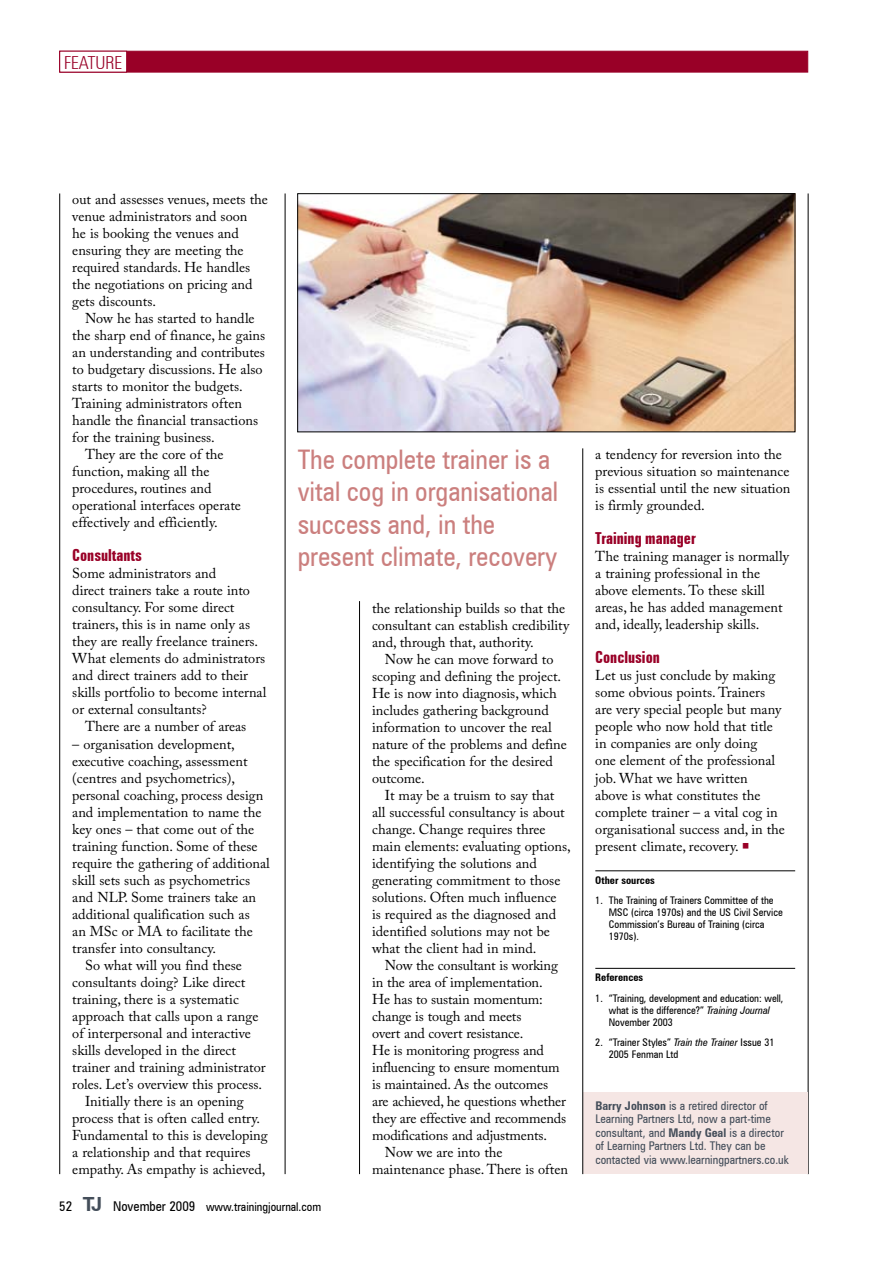
<style>
.page{position:relative;width:893px;height:1263px;background:#fff}
.page>*{position:absolute;margin:0;border:0;box-sizing:border-box;transform-origin:0 0}
.t1{font:condensed 27px/32.4px "Zurich BT";color:#cb7f7e}
.t2{font:300 condensed 18px "Zurich BT";color:#990027}
.t3{font:700 extra-condensed 16.5px "Zurich BT";color:#990027}
.t4{font:14.25px/17px "Adobe Caslon Pro";color:#000}
.t5{font:condensed 12px/13.5px "Zurich BT";color:#444e5a}
.t6{font:condensed 12px "Zurich BT";color:#000}
.t7{font:condensed 10.5px/12px "Zurich BT";color:#000}
.t8{font:700 condensed 10.5px "Zurich BT";color:#000}
.s1{font-size:13.5px}
.s2{font-weight:700;font-stretch:normal;font-size:19.5px;color:#444e5a}
.s3{color:#990027}
.s4{font-style:italic}
.s5{font-weight:700}
</style>
<div class="page">
<hr style="left:285px;top:193px;width:1px;height:981px;background:#000">
<hr style="left:808px;top:193px;width:1px;height:981px;background:#000">
<hr style="left:59px;top:193px;width:1px;height:981px;background:#000">
<div style="left:60px;top:51px;width:748px;height:21px;background:#990027;border:1px solid #990027"></div>
<div style="left:60px;top:51px;width:67px;height:21px;background:#fff"></div>
<div style="left:583px;top:1092px;width:225px;height:82px;background:#f5e6e4"></div>
<img style="left:299px;top:195px;width:494px;height:235px">
<div style="left:297px;top:193px;width:498px;height:239px;border:1px solid #000"></div>
<hr style="left:359px;top:601px;width:1px;height:573px;background:#000">
<hr style="left:582px;top:448px;width:1px;height:726px;background:#000">
<hr style="left:595px;top:870px;width:200px;height:1px;background:#000">
<hr style="left:595px;top:968px;width:200px;height:1px;background:#000">
<p class="t2" style="left:64px;top:51px;width:60px">FEATURE</p>
<p class="t4" style="left:72px;top:191px;width:197px">out and assesses venues, meets the venue administrators and soon<br>he is booking the venues and ensuring they are meeting the required standards. He handles the negotiations on pricing and gets discounts.</p>
<p class="t4" style="left:85px;top:310px;width:171px">Now he has started to handle</p>
<p class="t4" style="left:72px;top:327px;width:194px">the sharp end of finance, he gains</p>
<p class="t4" style="left:72px;top:344px;width:194px">an understanding and contributes</p>
<p class="t4" style="left:72px;top:361px;width:192px">to budgetary discussions. He also</p>
<p class="t4" style="left:72px;top:378px;width:172px">starts to monitor the budgets.</p>
<p class="t4" style="left:72px;top:395px;width:171px">Training administrators often</p>
<p class="t4" style="left:72px;top:412px;width:187px">handle the financial transactions</p>
<p class="t4" style="left:72px;top:429px;width:144px">for the training business.</p>
<p class="t4" style="left:85px;top:446px;width:140px">They are the core of the</p>
<p class="t4" style="left:72px;top:463px;width:139px">function, making all the</p>
<p class="t4" style="left:72px;top:480px;width:141px">procedures, routines and</p>
<p class="t4" style="left:72px;top:497px;width:170px">operational interfaces operate</p>
<p class="t4" style="left:72px;top:514px;width:147px">effectively and efficiently.</p>
<p class="t3" style="left:72px;top:546px;width:71px">Consultants</p>
<p class="t4" style="left:72px;top:565px;width:196px">Some administrators and<br>direct trainers take a route into consultancy. For some direct trainers, this is in name only as they are really freelance trainers.<br>What elements do administrators and direct trainers add to their skills portfolio to become internal or external consultants?</p>
<p class="t4" style="left:85px;top:718px;width:163px">There are a number of areas</p>
<p class="t4" style="left:72px;top:735px;width:164px">– organisation development,</p>
<p class="t4" style="left:72px;top:752px;width:177px">executive coaching, assessment</p>
<p class="t4" style="left:72px;top:769px;width:164px">(centres and psychometrics),</p>
<p class="t4" style="left:72px;top:786px;width:193px">personal coaching, process design</p>
<p class="t4" style="left:72px;top:803px;width:191px">and implementation to name the</p>
<p class="t4" style="left:72px;top:820px;width:184px">key ones – that come out of the</p>
<p class="t4" style="left:72px;top:837px;width:187px">training function. Some of these</p>
<p class="t4" style="left:72px;top:854px;width:199px">require the gathering of additional</p>
<p class="t4" style="left:72px;top:871px;width:179px">skill sets such as psychometrics</p>
<p class="t4" style="left:72px;top:888px;width:185px">and NLP. Some trainers take an</p>
<p class="t4" style="left:72px;top:905px;width:179px">additional qualification such as</p>
<p class="t4" style="left:72px;top:922px;width:182px">an MSc or MA to facilitate the</p>
<p class="t4" style="left:72px;top:939px;width:145px">transfer into consultancy.</p>
<p class="t4" style="left:85px;top:956px;width:158px">So what will you find these</p>
<p class="t4" style="left:72px;top:973px;width:175px">consultants doing? Like direct</p>
<p class="t4" style="left:72px;top:990px;width:168px">training, there is a systematic</p>
<p class="t4" style="left:72px;top:1007px;width:188px">approach that calls upon a range</p>
<p class="t4" style="left:72px;top:1024px;width:180px">of interpersonal and interactive</p>
<p class="t4" style="left:72px;top:1041px;width:165px">skills developed in the direct</p>
<p class="t4" style="left:72px;top:1058px;width:195px">trainer and training administrator</p>
<p class="t4" style="left:72px;top:1075px;width:191px">roles. Let’s overview this process.</p>
<p class="t4" style="left:85px;top:1092px;width:160px">Initially there is an opening</p>
<p class="t4" style="left:72px;top:1109px;width:189px">process that is often called entry.</p>
<p class="t4" style="left:72px;top:1126px;width:197px">Fundamental to this is developing</p>
<p class="t4" style="left:72px;top:1143px;width:180px">a relationship and that requires</p>
<p class="t4" style="left:72px;top:1160px;width:195px">empathy. As empathy is achieved,</p>
<h1 class="t1" style="left:298px;top:443px;width:262px">The complete trainer is a vital cog in organisational success and, in the present climate, recovery</h1>
<p class="t4" style="left:372px;top:599px;width:199px">the relationship builds so that the consultant can establish credibility and, through that, authority.</p>
<p class="t4" style="left:372px;top:650px;width:196px;text-indent:13px">Now he can move forward to scoping and defining the project.<br>He is now into diagnosis, which includes gathering background information to uncover the real nature of the problems and define the specification for the desired outcome.</p>
<p class="t4" style="left:372px;top:786px;width:200px;text-indent:13px">It may be a truism to say that all successful consultancy is about change. Change requires three main elements: evaluating options, identifying the solutions and generating commitment to those solutions. Often much influence<br>is required as the diagnosed and identified solutions may not be what the client had in mind.</p>
<p class="t4" style="left:385px;top:956px;width:175px">Now the consultant is working</p>
<p class="t4" style="left:372px;top:973px;width:172px">in the area of implementation.</p>
<p class="t4" style="left:372px;top:990px;width:172px">He has to sustain momentum:</p>
<p class="t4" style="left:372px;top:1007px;width:151px">change is tough and meets</p>
<p class="t4" style="left:372px;top:1024px;width:153px">overt and covert resistance.</p>
<p class="t4" style="left:372px;top:1041px;width:173px">He is monitoring progress and</p>
<p class="t4" style="left:372px;top:1059px;width:189px">influencing to ensure momentum</p>
<p class="t4" style="left:372px;top:1076px;width:178px">is maintained. As the outcomes</p>
<p class="t4" style="left:372px;top:1093px;width:195px">are achieved, he questions whether</p>
<p class="t4" style="left:372px;top:1110px;width:196px">they are effective and recommends</p>
<p class="t4" style="left:372px;top:1127px;width:177px">modifications and adjustments.</p>
<p class="t4" style="left:385px;top:1144px;width:119px">Now we are into the</p>
<p class="t4" style="left:372px;top:1161px;width:198px">maintenance phase. There is often</p>
<p class="t6" style="left:59px;top:1199px;width:263px"><span class="s1">52</span> <span class="s2">TJ</span> <span class="s1">November 2009</span> www.trainingjournal.com</p>
<p class="t4" style="left:595px;top:446px;width:197px">a tendency for reversion into the previous situation so maintenance is essential until the new situation is firmly grounded.</p>
<p class="t3" style="left:595px;top:529px;width:102px">Training manager</p>
<p class="t4" style="left:595px;top:548px;width:195px">The training manager is normally a training professional in the above elements. To these skill areas, he has added management and, ideally, leadership skills.</p>
<p class="t3" style="left:595px;top:648px;width:66px">Conclusion</p>
<p class="t4" style="left:595px;top:667px;width:191px">Let us just conclude by making some obvious points. Trainers are very special people but many people who now hold that title in companies are only doing<br>one element of the professional job. What we have written<br>above is what constitutes the complete trainer – a vital cog in organisational success and, in the present climate, recovery. <span class="s3">○</span></p>
<p class="t8" style="left:595px;top:874px;width:61px">Other sources</p>
<p class="t7" style="left:609px;top:894px;width:176px;text-indent:-14px">1. The Training of Trainers Committee of the MSC (circa 1970s) and the US Civil Service Commission’s Bureau of Training (circa 1970s).</p>
<p class="t8" style="left:595px;top:971px;width:49px">References</p>
<p class="t7" style="left:609px;top:992px;width:176px;text-indent:-14px">1. “Training, development and education: well, what is the difference?” <span class="s4">Training Journal<br></span>November 2003</p>
<p class="t7" style="left:609px;top:1036px;width:167px;text-indent:-14px">2. “Trainer Styles” <span class="s4">Train the Trainer</span> Issue 31<br>2005 Fenman Ltd</p>
<p class="t5" style="left:595px;top:1099px;width:195px"><span class="s5">Barry Johnson</span> is a retired director of Learning Partners Ltd, now a part-time consultant, and <span class="s5">Mandy Geal</span> is a director of Learning Partners Ltd. They can be contacted via www.learningpartners.co.uk</p>
</div>
